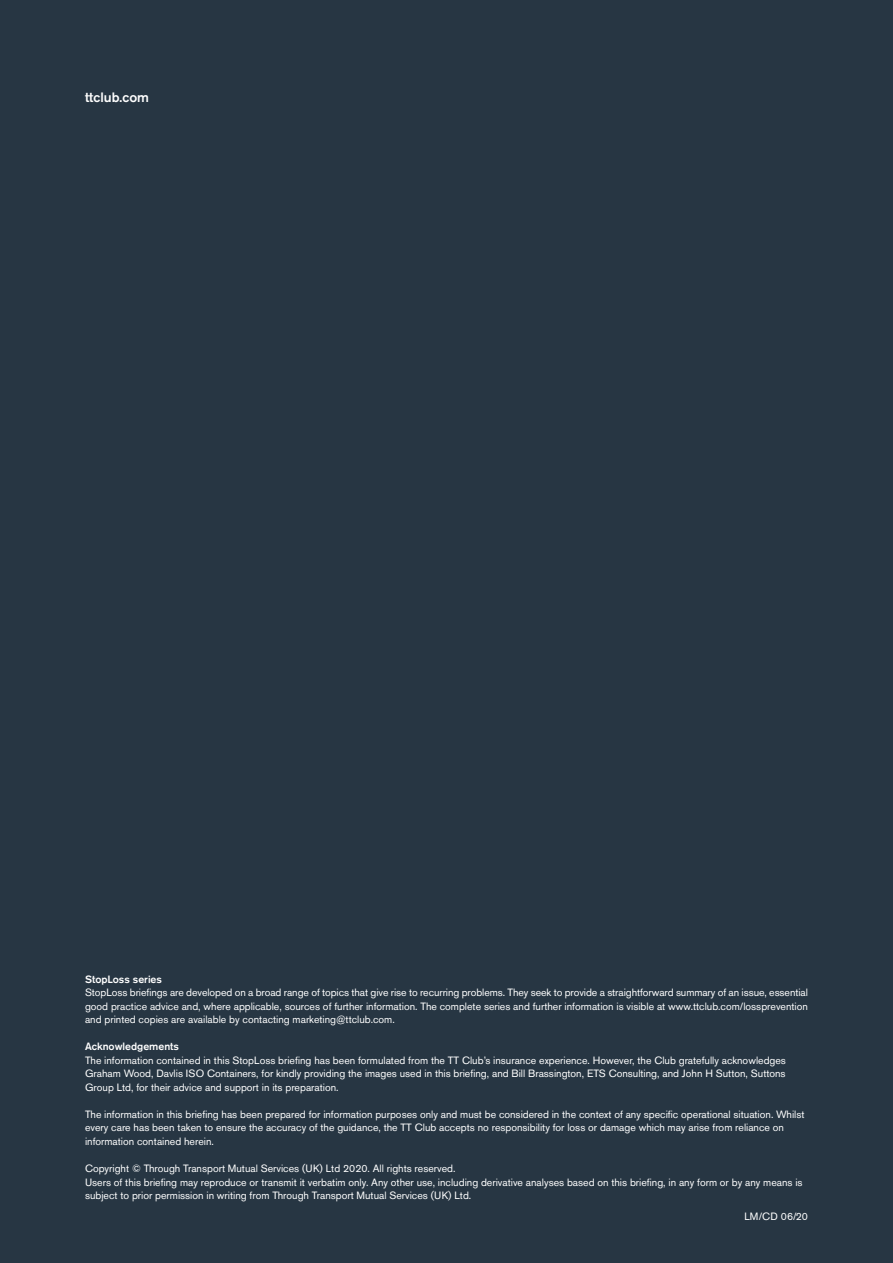
<style>
.page{position:relative;width:893px;height:1263px;background:#273643}
.page>*{position:absolute;margin:0;border:0;box-sizing:border-box;transform-origin:0 0}
.t1{font:500 13.5px "Akzidenz Grotesk Pro";color:#fff}
.t2{font:10.5px/13.5px "Akzidenz Grotesk Pro";color:#fff;text-align:justify}
.t3{font:500 10.5px "Akzidenz Grotesk Pro";color:#fff}
</style>
<div class="page">
<p class="t1" style="left:85px;top:92px;width:66px">ttclub.com</p>
<p class="t3" style="left:85px;top:975px;width:78px">StopLoss series</p>
<p class="t2" style="left:85px;top:987px;width:724px">StopLoss briefings are developed on a broad range of topics that give rise to recurring problems. They seek to provide a straightforward summary of an issue, essential good practice advice and, where applicable, sources of further information. The complete series and further information is visible at www.ttclub.com/lossprevention and printed copies are available by contacting marketing@ttclub.com.</p>
<p class="t3" style="left:85px;top:1043px;width:96px">Acknowledgements</p>
<p class="t2" style="left:85px;top:1055px;width:702px">The information contained in this StopLoss briefing has been formulated from the TT Club’s insurance experience. However, the Club gratefully acknowledges Graham Wood, Davlis ISO Containers, for kindly providing the images used in this briefing, and Bill Brassington, ETS Consulting, and John H Sutton, Suttons Group Ltd, for their advice and support in its preparation.</p>
<p class="t2" style="left:85px;top:1109px;width:721px;text-align:left">The information in this briefing has been prepared for information purposes only and must be considered in the context of any specific operational situation. Whilst every care has been taken to ensure the accuracy of the guidance, the TT Club accepts no responsibility for loss or damage which may arise from reliance on information contained herein.</p>
<p class="t2" style="left:85px;top:1163px;width:719px;text-align:left">Copyright © Through Transport Mutual Services (UK) Ltd 2020. All rights reserved.<br>Users of this briefing may reproduce or transmit it verbatim only. Any other use, including derivative analyses based on this briefing, in any form or by any means is subject to prior permission in writing from Through Transport Mutual Services (UK) Ltd.</p>
<p class="t2" style="left:744px;top:1210px;width:65px">LM/CD 06/20</p>
</div>
